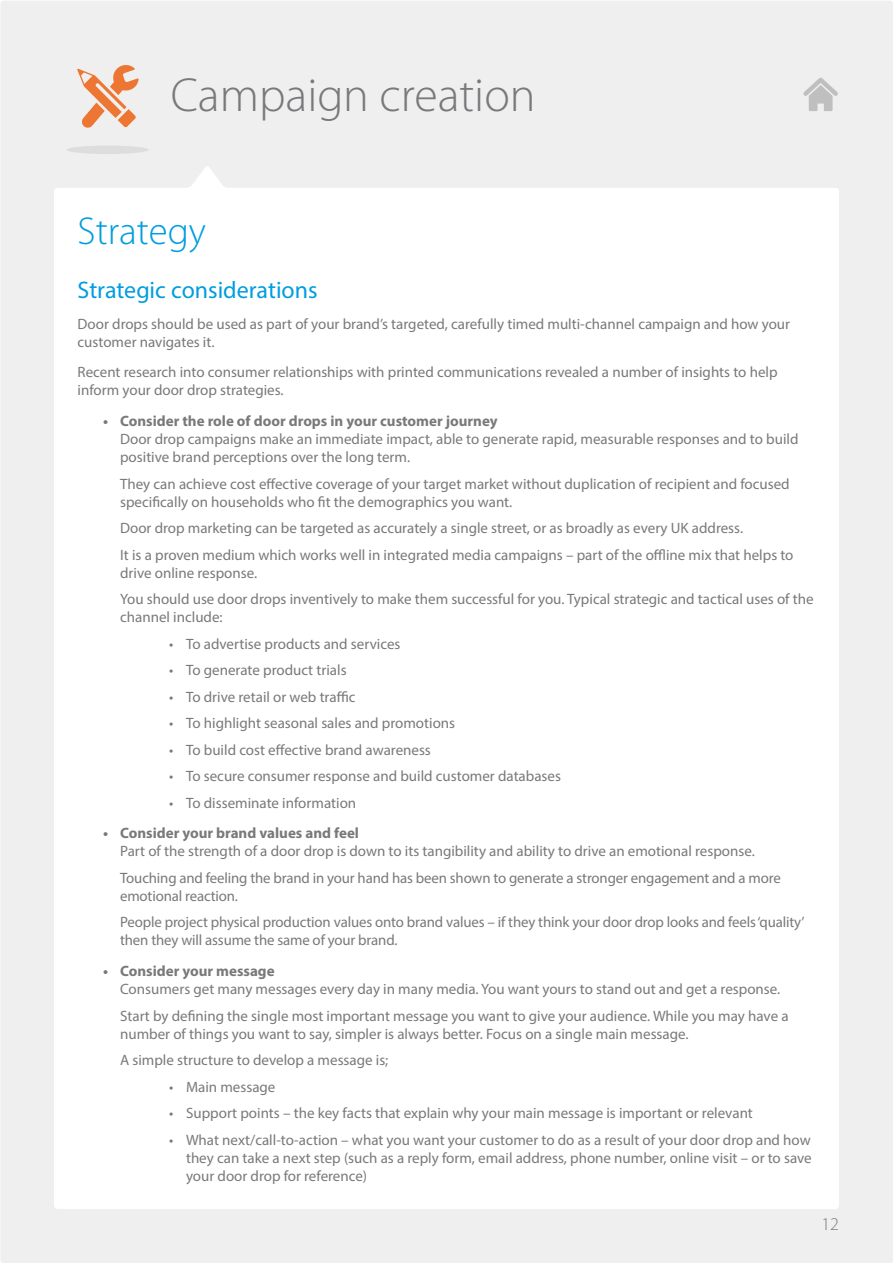
<style>
.page{position:relative;width:893px;height:1263px;background:#fff}
.page>*{position:absolute;margin:0;border:0;box-sizing:border-box;transform-origin:0 0}
.t1{font:300 48px "Myriad Pro";color:#78797b}
.Topic_header{font:300 39px "Myriad Pro";color:#009ddf}
.Sub_2{font:24px "Myriad Pro";color:#009ddf}
.t2{font:300 18px "Myriad Pro";color:#78797b}
.Bullet_1_expl_2poin{font:15px/18px "Myriad Pro";color:#78797b}
.Bullet_1_expl{font:15px/18px "Myriad Pro";color:#78797b}
.Body{font:15px/18px "Myriad Pro";color:#78797b}
.t3{font:700 15px "Myriad Pro";color:#78797b}
</style>
<div class="page">
<div style="left:0;top:1px;width:893px;height:1262px;background:#f0eff0;border-radius:4px"></div>
<div style="left:54px;top:166px;width:785px;height:1043px;background:#fff"></div>
<div style="left:67px;top:145px;width:82px;height:9px;background:#deddde;border-radius:50%"></div>
<svg style="left:77px;top:65px;width:62px;height:63px"></svg>
<svg style="left:803px;top:77px;width:35px;height:34px"></svg>
<h1 class="t1" style="left:171px;top:68px;width:366px">Campaign creation</h1>
<p class="Topic_header" style="left:78px;top:209px;width:130px">Strategy</p>
<p class="Sub_2" style="left:78px;top:275px;width:241px">Strategic considerations</p>
<p class="Body" style="left:78px;top:314px;width:714px">Door drops should be used as part of your brand’s targeted, carefully timed multi-channel campaign and how your customer navigates it.</p>
<p class="Body" style="left:78px;top:363px;width:701px">Recent research into consumer relationships with printed communications revealed a number of insights to help inform your door drop strategies.</p>
<p class="t3" style="left:103px;top:411px;width:396px">• Consider the role of door drops in your customer journey</p>
<p class="Bullet_1_expl" style="left:120px;top:430px;width:680px">Door drop campaigns make an immediate impact, able to generate rapid, measurable responses and to build positive brand perceptions over the long term.</p>
<p class="Bullet_1_expl_2poin" style="left:120px;top:474px;width:671px">They can achieve cost effective coverage of your target market without duplication of recipient and focused specifically on households who fit the demographics you want.</p>
<p class="Bullet_1_expl_2poin" style="left:120px;top:519px;width:624px">Door drop marketing can be targeted as accurately a single street, or as broadly as every UK address.</p>
<p class="Bullet_1_expl_2poin" style="left:120px;top:545px;width:675px">It is a proven medium which works well in integrated media campaigns – part of the offline mix that helps to drive online response.</p>
<p class="Bullet_1_expl_2poin" style="left:120px;top:590px;width:695px">You should use door drops inventively to make them successful for you. Typical strategic and tactical uses of the channel include:</p>
<p class="Bullet_1_expl_2poin" style="left:169px;top:634px;width:233px">• To advertise products and services</p>
<p class="Bullet_1_expl_2poin" style="left:169px;top:661px;width:179px">• To generate product trials</p>
<p class="Bullet_1_expl_2poin" style="left:169px;top:687px;width:188px">• To drive retail or web traffic</p>
<p class="Bullet_1_expl_2poin" style="left:169px;top:714px;width:288px">• To highlight seasonal sales and promotions</p>
<p class="Bullet_1_expl_2poin" style="left:169px;top:740px;width:263px">• To build cost effective brand awareness</p>
<p class="Bullet_1_expl_2poin" style="left:169px;top:767px;width:393px">• To secure consumer response and build customer databases</p>
<p class="Bullet_1_expl_2poin" style="left:169px;top:793px;width:189px">• To disseminate information</p>
<p class="t3" style="left:103px;top:824px;width:257px">• Consider your brand values and feel</p>
<p class="Bullet_1_expl" style="left:120px;top:842px;width:636px">Part of the strength of a door drop is down to its tangibility and ability to drive an emotional response.</p>
<p class="Bullet_1_expl_2poin" style="left:120px;top:869px;width:662px">Touching and feeling the brand in your hand has been shown to generate a stronger engagement and a more emotional reaction.</p>
<p class="Bullet_1_expl_2poin" style="left:120px;top:913px;width:686px">People project physical production values onto brand values – if they think your door drop looks and feels ‘quality’ then they will assume the same of your brand.</p>
<p class="t3" style="left:103px;top:961px;width:173px">• Consider your message</p>
<p class="Bullet_1_expl" style="left:120px;top:980px;width:662px">Consumers get many messages every day in many media. You want yours to stand out and get a response.</p>
<p class="Bullet_1_expl_2poin" style="left:120px;top:1006px;width:670px">Start by defining the single most important message you want to give your audience. While you may have a number of things you want to say, simpler is always better. Focus on a single main message.</p>
<p class="Bullet_1_expl_2poin" style="left:120px;top:1051px;width:270px">A simple structure to develop a message is;</p>
<p class="Bullet_1_expl_2poin" style="left:169px;top:1077px;width:108px">• Main message</p>
<p class="Bullet_1_expl_2poin" style="left:169px;top:1104px;width:585px">• Support points – the key facts that explain why your main message is important or relevant</p>
<p class="Bullet_1_expl_2poin" style="left:186px;top:1130px;width:627px;text-align:justify;text-indent:-17px">• What next/call-to-action – what you want your customer to do as a result of your door drop and how they can take a next step (such as a reply form, email address, phone number, online visit – or to save your door drop for reference)</p>
<p class="t2" style="left:821px;top:1214px;width:19px">12</p>
</div>
